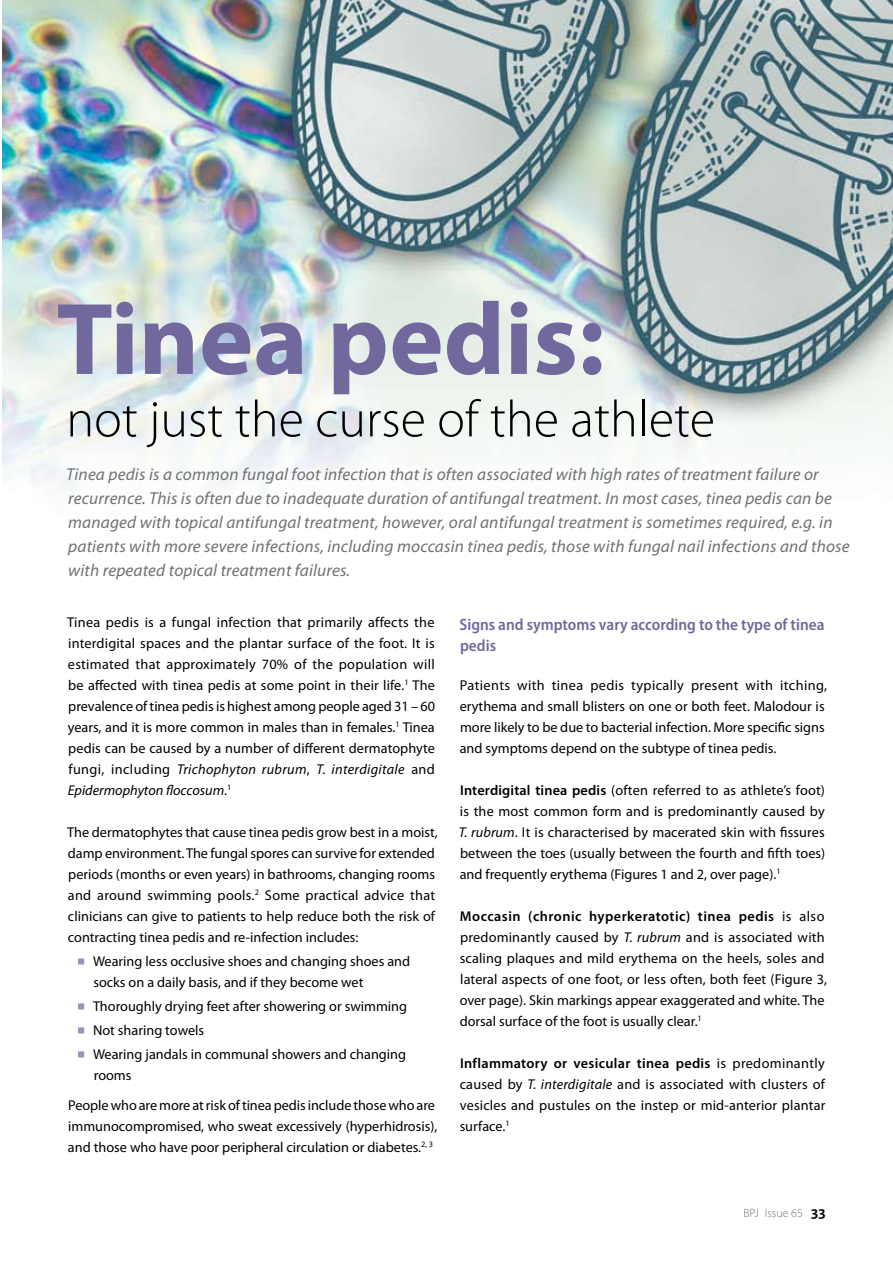
<style>
.page{position:relative;width:893px;height:1263px;background:#fff}
.page>*{position:absolute;margin:0;border:0;box-sizing:border-box;transform-origin:0 0}
.t1{font:700 102.9px "Myriad Pro";color:#71699d}
.t2{font:300 51.9px "Myriad Pro";color:#000}
.t3{font:italic 17.25px/24px "Myriad Pro";letter-spacing:.01em;color:#707173}
.t4{font:600 semi-condensed 16.5px/21px "Myriad Pro";color:#71699d}
.t5{font:14.25px/21px "Myriad Pro";color:#000}
.t6{font:300 12px "Myriad Pro";color:#707173}
.s1{font-style:italic}
.s2{font-weight:600}
.s3{font-weight:600;font-size:15.75px;color:#000}
</style>
<div class="page">
<img style="left:2px;top:0;width:891px;height:1057px">
<svg style="left:78px;top:958px;width:6px;height:7px"></svg>
<svg style="left:78px;top:1003px;width:6px;height:7px"></svg>
<svg style="left:78px;top:1027px;width:6px;height:7px"></svg>
<svg style="left:78px;top:1051px;width:6px;height:7px"></svg>
<h1 class="t1" style="left:57px;top:272px;width:549px">Tinea pedis:</h1>
<h2 class="t2" style="left:66px;top:388px;width:650px">not just the curse of the athlete</h2>
<p class="t3" style="left:66px;top:462px;width:785px">Tinea pedis is a common fungal foot infection that is often associated with high rates of treatment failure or recurrence. This is often due to inadequate duration of antifungal treatment. In most cases, tinea pedis can be managed with topical antifungal treatment, however, oral antifungal treatment is sometimes required, e.g. in patients with more severe infections, including moccasin tinea pedis, those with fungal nail infections and those with repeated topical treatment failures.</p>
<p class="t5" style="left:67px;top:611px;width:369px;text-align:justify">Tinea pedis is a fungal infection that primarily affects the interdigital spaces and the plantar surface of the foot. It is estimated that approximately 70% of the population will be affected with tinea pedis at some point in their life.<sup>1</sup> The prevalence of tinea pedis is highest among people aged 31 – 60 years, and it is more common in males than in females.<sup>1</sup> Tinea pedis can be caused by a number of different dermatophyte fungi, including <span class="s1">Trichophyton rubrum</span>, <span class="s1">T. interdigitale</span> and <span class="s1">Epidermophyton floccosum</span>.<sup>1</sup></p>
<p class="t5" style="left:67px;top:821px;width:372px">The dermatophytes that cause tinea pedis grow best in a moist, damp environment. The fungal spores can survive for extended periods (months or even years) in bathrooms, changing rooms and around swimming pools.<sup>2</sup> Some practical advice that clinicians can give to patients to help reduce both the risk of contracting tinea pedis and re-infection includes:</p>
<p class="t5" style="left:93px;top:950px;width:319px">Wearing less occlusive shoes and changing shoes and socks on a daily basis, and if they become wet</p>
<p class="t5" style="left:93px;top:994px;width:316px;line-height:24px">Thoroughly drying feet after showering or swimming<br>Not sharing towels<br>Wearing jandals in communal showers and changing</p>
<p class="t5" style="left:68px;top:1060px;width:368px;line-height:30px;text-indent:26px">rooms<br>People who are more at risk of tinea pedis include those who are</p>
<p class="t5" style="left:68px;top:1116px;width:371px">immunocompromised, who sweat excessively (hyperhidrosis), and those who have poor peripheral circulation or diabetes.<sup>2,</sup> <sup>3</sup></p>
<p class="t4" style="left:460px;top:614px;width:366px">Signs and symptoms vary according to the type of tinea pedis</p>
<p class="t5" style="left:460px;top:674px;width:369px">Patients with tinea pedis typically present with itching, erythema and small blisters on one or both feet. Malodour is more likely to be due to bacterial infection. More specific signs and symptoms depend on the subtype of tinea pedis.</p>
<p class="t5" style="left:459px;top:780px;width:368px;text-align:justify"><span class="s2">Interdigital tinea pedis</span> (often referred to as athlete’s foot) is the most common form and is predominantly caused by <span class="s1">T. rubrum</span>. It is characterised by macerated skin with fissures between the toes (usually between the fourth and fifth toes) and frequently erythema (Figures 1 and 2, over page).<sup>1</sup></p>
<p class="t5" style="left:460px;top:905px;width:369px"><span class="s2">Moccasin (chronic hyperkeratotic) tinea pedis</span> is also predominantly caused by <span class="s1">T. rubrum</span> and is associated with scaling plaques and mild erythema on the heels, soles and lateral aspects of one foot, or less often, both feet (Figure 3, over page). Skin markings appear exaggerated and white. The dorsal surface of the foot is usually clear.<sup>1</sup></p>
<p class="t5" style="left:460px;top:1052px;width:367px;text-align:justify"><span class="s2">Inflammatory or vesicular tinea pedis</span> is predominantly caused by <span class="s1">T. interdigitale</span> and is associated with clusters of vesicles and pustules on the instep or mid-anterior plantar surface.<sup>1</sup></p>
<p class="t6" style="left:743px;top:1206px;width:83px">BPJ Issue 65 <span class="s3">33</span></p>
</div>
